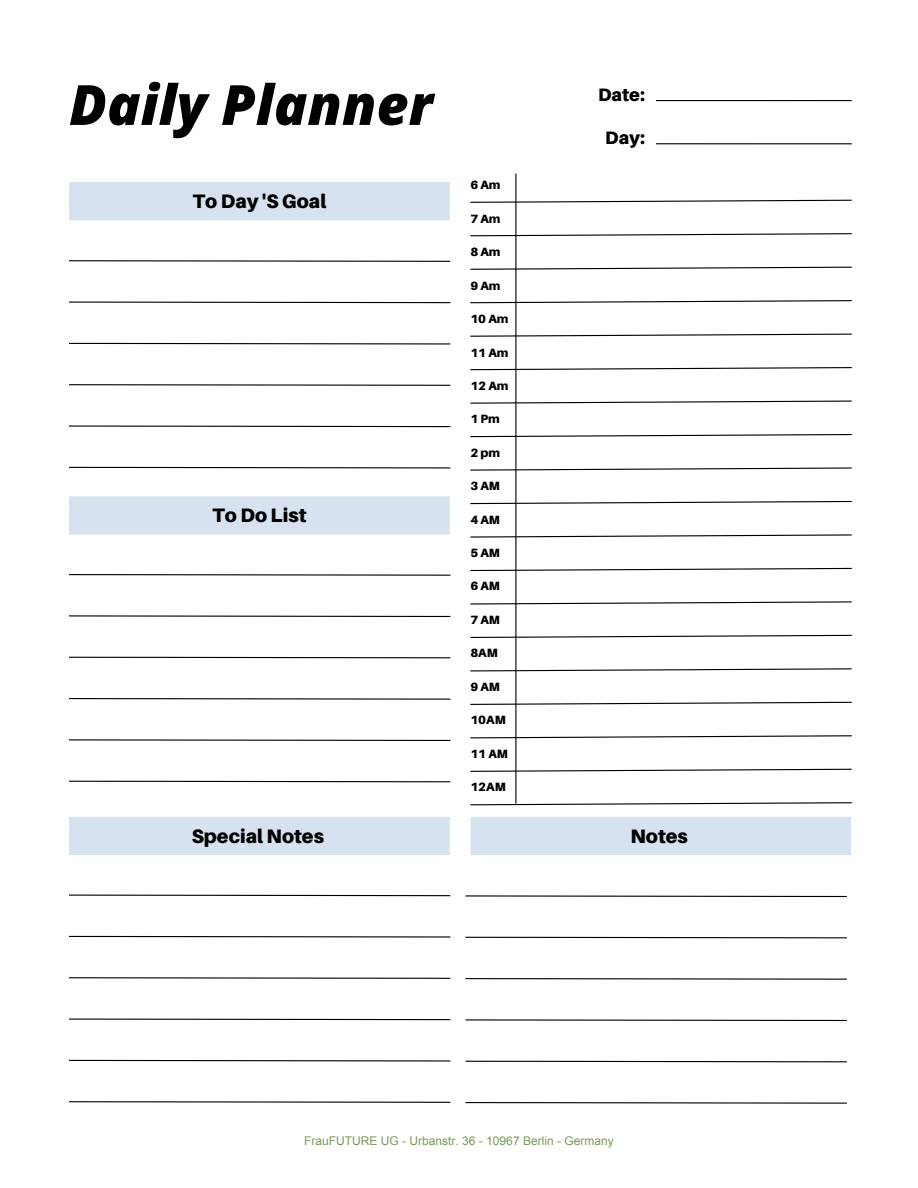
<style>
.page{position:relative;width:918px;height:1188px;background:#fff}
.page>*{position:absolute;margin:0;border:0;box-sizing:border-box;transform-origin:0 0}
.t1{font:italic 800 55.5px "Open Sans";color:#000}
.t2{font:900 19.5px "Aileron";color:#000}
.t3{font:900 18px "Aileron";color:#000}
.t4{font:900 12px "Aileron";color:#000}
.t5{font:12px "Arial";color:#7a9959}
</style>
<div class="page">
<hr style="left:656px;top:100px;width:196px;height:1px;background:#000">
<hr style="left:656px;top:143px;width:196px;height:1px;background:#000">
<div style="left:69px;top:182px;width:381px;height:39px;background:#d7e2f0"></div>
<div style="left:69px;top:496px;width:381px;height:39px;background:#d7e2f0"></div>
<svg style="left:69px;top:260px;width:382px;height:2px"></svg>
<svg style="left:69px;top:574px;width:382px;height:2px"></svg>
<svg style="left:69px;top:301px;width:382px;height:3px"></svg>
<svg style="left:69px;top:615px;width:382px;height:3px"></svg>
<svg style="left:470px;top:199px;width:382px;height:4px"></svg>
<svg style="left:470px;top:233px;width:382px;height:4px"></svg>
<div style="left:69px;top:817px;width:381px;height:38px;background:#d7e2f0"></div>
<div style="left:470px;top:817px;width:381px;height:38px;background:#d7e2f0"></div>
<svg style="left:69px;top:342px;width:382px;height:3px"></svg>
<svg style="left:69px;top:656px;width:382px;height:3px"></svg>
<svg style="left:69px;top:384px;width:382px;height:2px"></svg>
<svg style="left:69px;top:698px;width:382px;height:2px"></svg>
<svg style="left:69px;top:425px;width:382px;height:3px"></svg>
<svg style="left:69px;top:739px;width:382px;height:2px"></svg>
<svg style="left:69px;top:466px;width:382px;height:3px"></svg>
<svg style="left:69px;top:780px;width:382px;height:3px"></svg>
<svg style="left:69px;top:894px;width:382px;height:3px"></svg>
<svg style="left:465px;top:895px;width:382px;height:3px"></svg>
<svg style="left:69px;top:935px;width:382px;height:3px"></svg>
<svg style="left:465px;top:936px;width:382px;height:3px"></svg>
<svg style="left:69px;top:977px;width:382px;height:2px"></svg>
<svg style="left:465px;top:978px;width:382px;height:2px"></svg>
<svg style="left:69px;top:1018px;width:382px;height:3px"></svg>
<svg style="left:465px;top:1019px;width:382px;height:3px"></svg>
<svg style="left:69px;top:1059px;width:382px;height:3px"></svg>
<svg style="left:465px;top:1060px;width:382px;height:3px"></svg>
<svg style="left:69px;top:1101px;width:382px;height:2px"></svg>
<svg style="left:465px;top:1102px;width:382px;height:2px"></svg>
<svg style="left:470px;top:266px;width:382px;height:4px"></svg>
<svg style="left:470px;top:300px;width:382px;height:4px"></svg>
<svg style="left:470px;top:333px;width:382px;height:4px"></svg>
<svg style="left:470px;top:366px;width:382px;height:5px"></svg>
<svg style="left:470px;top:400px;width:382px;height:4px"></svg>
<svg style="left:470px;top:433px;width:382px;height:5px"></svg>
<svg style="left:470px;top:467px;width:382px;height:4px"></svg>
<svg style="left:470px;top:500px;width:382px;height:5px"></svg>
<svg style="left:470px;top:567px;width:382px;height:5px"></svg>
<svg style="left:470px;top:534px;width:382px;height:4px"></svg>
<svg style="left:470px;top:601px;width:382px;height:4px"></svg>
<svg style="left:470px;top:634px;width:382px;height:5px"></svg>
<svg style="left:470px;top:668px;width:382px;height:4px"></svg>
<svg style="left:470px;top:701px;width:382px;height:5px"></svg>
<svg style="left:470px;top:735px;width:382px;height:4px"></svg>
<svg style="left:470px;top:768px;width:382px;height:4px"></svg>
<svg style="left:470px;top:802px;width:382px;height:4px"></svg>
<hr style="left:515px;top:174px;width:1px;height:630px;background:#000">
<h1 class="t1" style="left:69px;top:66px;width:365px">Daily Planner</h1>
<h3 class="t3" style="left:598px;top:83px;width:48px">Date:</h3>
<h3 class="t3" style="left:605px;top:127px;width:41px">Day:</h3>
<h2 class="t2" style="left:193px;top:189px;width:135px">To Day 'S Goal</h2>
<h2 class="t2" style="left:213px;top:503px;width:95px">To Do List</h2>
<p class="t4" style="left:470px;top:178px;width:32px">6 Am</p>
<p class="t4" style="left:470px;top:211px;width:32px">7 Am</p>
<p class="t4" style="left:470px;top:245px;width:32px">8 Am</p>
<p class="t4" style="left:470px;top:278px;width:32px">9 Am</p>
<p class="t4" style="left:470px;top:312px;width:40px">10 Am</p>
<p class="t4" style="left:470px;top:345px;width:40px">11 Am</p>
<p class="t4" style="left:470px;top:378px;width:40px">12 Am</p>
<p class="t4" style="left:470px;top:412px;width:31px">1 Pm</p>
<p class="t4" style="left:470px;top:445px;width:31px">2 pm</p>
<p class="t4" style="left:470px;top:479px;width:31px">3 AM</p>
<p class="t4" style="left:470px;top:512px;width:31px">4 AM</p>
<p class="t4" style="left:470px;top:546px;width:31px">5 AM</p>
<p class="t4" style="left:470px;top:579px;width:31px">6 AM</p>
<p class="t4" style="left:470px;top:612px;width:31px">7 AM</p>
<p class="t4" style="left:470px;top:646px;width:29px">8AM</p>
<p class="t4" style="left:470px;top:679px;width:31px">9 AM</p>
<p class="t4" style="left:470px;top:712px;width:37px">10AM</p>
<p class="t4" style="left:470px;top:746px;width:39px">11 AM</p>
<p class="t4" style="left:470px;top:779px;width:37px">12AM</p>
<h2 class="t2" style="left:192px;top:824px;width:134px">Special Notes</h2>
<h2 class="t2" style="left:630px;top:824px;width:59px">Notes</h2>
<p class="t5" style="left:304px;top:1133px;width:311px">FrauFUTURE UG - Urbanstr. 36 - 10967 Berlin - Germany</p>
</div>
